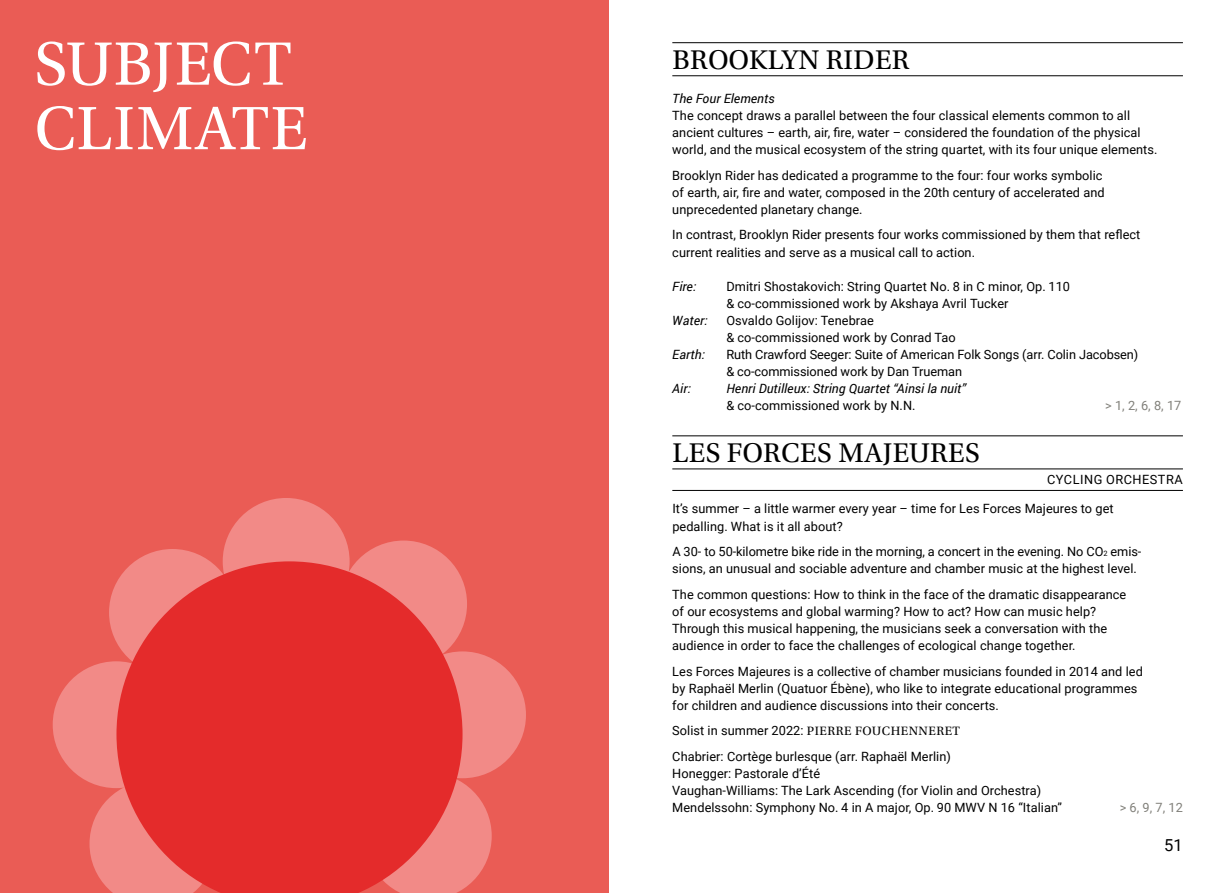
<style>
.page{position:relative;width:1217px;height:893px;background:#fff}
.page>*{position:absolute;margin:0;border:0;box-sizing:border-box;transform-origin:0 0}
.t1{font:64.5px/64.5px "Utopia Std";letter-spacing:.025em;color:#fff}
.t2{font:28.5px "Utopia Std";letter-spacing:.015em;color:#000}
.t3{font:16.5px "Roboto";color:#000}
.t4{font:12.75px/17.1px "Roboto";letter-spacing:.005em;color:#000}
.t5{font:italic 12.75px "Roboto";letter-spacing:.005em;color:#000}
.t6{font:12.75px "Roboto";color:#81807a}
.t7{font:12.75px "Roboto";letter-spacing:.04em;color:#000}
.s1{font-size:7.5px}
.s2{font-family:"Utopia Std"}
</style>
<div class="page">
<div style="left:0;top:0;width:608px;height:893px;background:#ea5951"></div>
<div style="left:109px;top:549px;width:127px;height:127px;background:#f28a87;border-radius:50%"></div>
<div style="left:53px;top:661px;width:126px;height:127px;background:#f28a87;border-radius:50%"></div>
<svg style="left:89px;top:782px;width:27px;height:111px"></svg>
<div style="left:223px;top:498px;width:126px;height:127px;background:#f28a87;border-radius:50%"></div>
<div style="left:340px;top:540px;width:127px;height:127px;background:#f28a87;border-radius:50%"></div>
<div style="left:399px;top:651px;width:127px;height:127px;background:#f28a87;border-radius:50%"></div>
<svg style="left:462px;top:773px;width:29px;height:117px"></svg>
<svg style="left:116px;top:561px;width:346px;height:332px;background:#e63c3c"></svg>
<hr style="left:672px;top:42px;width:510px;height:1px;background:#000">
<hr style="left:672px;top:75px;width:510px;height:1px;background:#000">
<hr style="left:672px;top:435px;width:510px;height:1px;background:#000">
<hr style="left:672px;top:469px;width:510px;height:1px;background:#000">
<hr style="left:672px;top:490px;width:510px;height:1px;background:#000">
<h1 class="t1" style="left:34px;top:33px;width:274px">SUBJECT<br>CLIMATE</h1>
<h2 class="t2" style="left:672px;top:44px;width:238px">BROOKLYN RIDER</h2>
<p class="t5" style="left:672px;top:89px;width:104px">The Four Elements</p>
<p class="t4" style="left:672px;top:106px;width:486px">The concept draws a parallel between the four classical elements common to all ancient cultures – earth, air, fire, water – considered the foundation of the physical world, and the musical ecosystem of the string quartet, with its four unique elements.</p>
<p class="t4" style="left:672px;top:166px;width:434px">Brooklyn Rider has dedicated a programme to the four: four works symbolic of earth, air, fire and water, composed in the 20th century of accelerated and unprecedented planetary change.</p>
<p class="t4" style="left:672px;top:226px;width:469px">In contrast, Brooklyn Rider presents four works commissioned by them that reflect current realities and serve as a musical call to action.</p>
<p class="t5" style="left:672px;top:277px;width:25px">Fire:</p>
<p class="t4" style="left:726px;top:277px;width:345px">Dmitri Shostakovich: String Quartet No. 8 in C minor, Op. 110 &amp; co-commissioned work by Akshaya Avril Tucker</p>
<p class="t5" style="left:672px;top:311px;width:37px">Water:</p>
<p class="t4" style="left:726px;top:311px;width:231px">Osvaldo Golijov: Tenebrae<br>&amp; co-commissioned work by Conrad Tao</p>
<p class="t5" style="left:672px;top:346px;width:34px">Earth:</p>
<p class="t4" style="left:726px;top:346px;width:413px">Ruth Crawford Seeger: Suite of American Folk Songs (arr. Colin Jacobsen) &amp; co-commissioned work by Dan Trueman</p>
<p class="t5" style="left:672px;top:380px;width:20px">Air:</p>
<p class="t5" style="left:726px;top:380px;width:241px">Henri Dutilleux: String Quartet “Ainsi la nuit”</p>
<p class="t4" style="left:726px;top:397px;width:191px">&amp; co-commissioned work by N.N.</p>
<p class="t6" style="left:1104px;top:397px;width:78px">&gt; 1, 2, 6, 8, 17</p>
<h2 class="t2" style="left:672px;top:437px;width:309px">LES FORCES MAJEURES</h2>
<p class="t7" style="left:1046px;top:471px;width:137px">CYCLING ORCHESTRA</p>
<p class="t4" style="left:672px;top:500px;width:443px">It’s summer – a little warmer every year – time for Les Forces Majeures to get pedalling. What is it all about?</p>
<p class="t4" style="left:672px;top:543px;width:470px">A 30- to 50-kilometre bike ride in the morning, a concert in the evening. No CO<span class="s1">2</span> emis&shy;sions, an unusual and sociable adventure and chamber music at the highest level.</p>
<p class="t4" style="left:672px;top:585px;width:455px">The common questions: How to think in the face of the dramatic disappearance of our ecosystems and global warming? How to act? How can music help?<br>Through this musical happening, the musicians seek a conversation with the audience in order to face the challenges of ecological change together.</p>
<p class="t4" style="left:672px;top:662px;width:472px">Les Forces Majeures is a collective of chamber musicians founded in 2014 and led by Raphaël Merlin (Quatuor Ébène), who like to integrate educational programmes for children and audience discussions into their concerts.</p>
<p class="t4" style="left:672px;top:718px;width:289px;line-height:25.7px">Solist in summer 2022: <span class="s2">PIERRE FOUCHENNERET<br></span>Chabrier: Cortège burlesque (arr. Raphaël Merlin)</p>
<p class="t4" style="left:672px;top:765px;width:391px">Honegger: Pastorale d’Été<br>Vaughan-Williams: The Lark Ascending (for Violin and Orchestra)<br>Mendelssohn: Symphony No. 4 in A major, Op. 90 MWV N 16 “Italian”</p>
<p class="t6" style="left:1119px;top:799px;width:65px">&gt; 6, 9, 7, 12</p>
<p class="t3" style="left:1163px;top:834px;width:20px">51</p>
</div>
